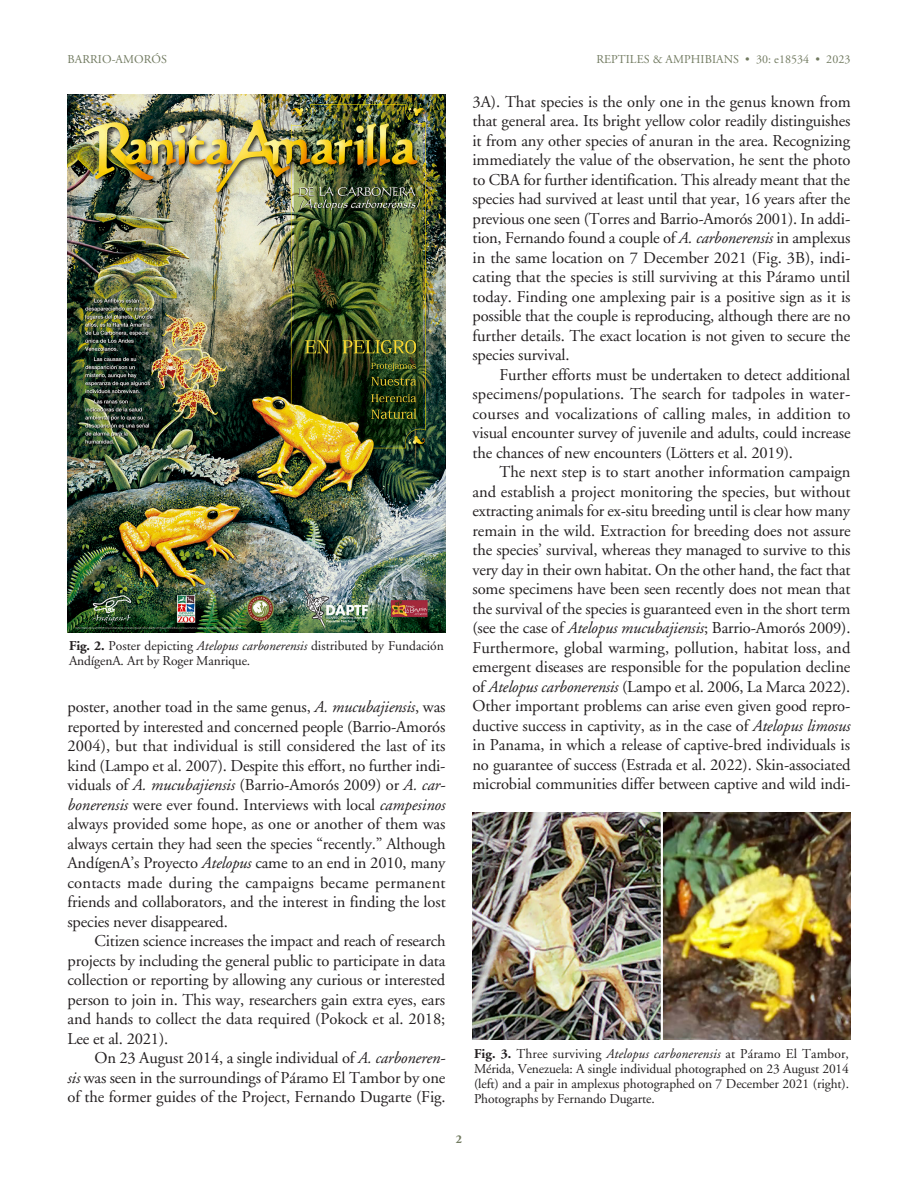
<style>
.page{position:relative;width:918px;height:1188px;background:#fff}
.page>*{position:absolute;margin:0;border:0;box-sizing:border-box;transform-origin:0 0}
.TEXT{font:16.5px/19.5px "Adobe Garamond";letter-spacing:-.01em;color:#231f20;text-align:justify}
.Figure_Caption{font:13.5px/15px "Adobe Garamond";letter-spacing:-.01em;color:#231f20;text-align:justify}
.t1{font:12px "Adobe Garamond";letter-spacing:.005em;color:#717a60}
.t2{font:700 12px "Adobe Garamond";color:#717a60}
.s1{font-weight:700}
.s2{font-style:italic}
</style>
<div class="page">
<img style="left:472px;top:812px;width:378px;height:228px">
<img style="left:68px;top:94px;width:378px;height:538px">
<p class="t1" style="left:68px;top:53px;width:101px">BARRIO-AMORÓS</p>
<p class="t1" style="left:596px;top:53px;width:256px">REPTILES &amp; AMPHIBIANS • 30: e18534 • 2023</p>
<p class="Figure_Caption" style="left:69px;top:639px;width:376px"><span class="s1">Fig. 2.</span> Poster depicting <span class="s2">Atelopus carbonerensis</span> distributed by Fundación<br>AndígenA. Art by Roger Manrique.</p>
<p class="TEXT" style="left:68px;top:698px;width:380px">poster, another toad in the same genus, <span class="s2">A. mucubajiensis</span>, was reported by interested and concerned people (Barrio-Amorós 2004), but that individual is still considered the last of its kind (Lampo et al. 2007). Despite this effort, no further indi&shy;viduals of <span class="s2">A. mucubajiensis</span> (Barrio-Amorós 2009) or <span class="s2">A. car&shy;bonerensis</span> were ever found. Interviews with local <span class="s2">campesinos </span>always provided some hope, as one or another of them was always certain they had seen the species “recently.” Although AndígenA’s Proyecto <span class="s2">Atelopus</span> came to an end in 2010, many contacts made during the campaigns became permanent friends and collaborators, and the interest in finding the lost species never disappeared.</p>
<p class="TEXT" style="left:68px;top:932px;width:380px;text-indent:27px">Citizen science increases the impact and reach of research projects by including the general public to participate in data collection or reporting by allowing any curious or interested person to join in. This way, researchers gain extra eyes, ears and hands to collect the data required (Pokock et al. 2018; Lee et al. 2021).</p>
<p class="TEXT" style="left:68px;top:1049px;width:380px;text-indent:27px">On 23 August 2014, a single individual of <span class="s2">A. carboneren&shy;sis</span> was seen in the surroundings of Páramo El Tambor by one of the former guides of the Project, Fernando Dugarte (Fig.</p>
<p class="TEXT" style="left:472px;top:92px;width:380px">3A). That species is the only one in the genus known from that general area. Its bright yellow color readily distinguishes it from any other species of anuran in the area. Recognizing immediately the value of the observation, he sent the photo to CBA for further identification. This already meant that the species had survived at least until that year, 16 years after the previous one seen (Torres and Barrio-Amorós 2001). In addi&shy;tion, Fernando found a couple of <span class="s2">A. carbonerensis</span> in amplexus in the same location on 7 December 2021 (Fig. 3B), indi&shy;cating that the species is still surviving at this Páramo until today. Finding one amplexing pair is a positive sign as it is possible that the couple is reproducing, although there are no further details. The exact location is not given to secure the species survival.</p>
<p class="TEXT" style="left:472px;top:365px;width:380px;text-indent:27px">Further efforts must be undertaken to detect additional specimens/populations. The search for tadpoles in water&shy;courses and vocalizations of calling males, in addition to visual encounter survey of juvenile and adults, could increase the chances of new encounters (Lötters et al. 2019).</p>
<p class="TEXT" style="left:472px;top:463px;width:380px;text-indent:27px">The next step is to start another information campaign and establish a project monitoring the species, but without extracting animals for ex-situ breeding until is clear how many remain in the wild. Extraction for breeding does not assure the species’ survival, whereas they managed to survive to this very day in their own habitat. On the other hand, the fact that some specimens have been seen recently does not mean that the survival of the species is guaranteed even in the short term (see the case of <span class="s2">Atelopus mucubajiensis</span>; Barrio-Amorós 2009).<br>Furthermore, global warming, pollution, habitat loss, and emergent diseases are responsible for the population decline of <span class="s2">Atelopus carbonerensis</span> (Lampo et al. 2006, La Marca 2022).<br>Other important problems can arise even given good repro&shy;ductive success in captivity, as in the case of <span class="s2">Atelopus limosus </span>in Panama, in which a release of captive-bred individuals is no guarantee of success (Estrada et al. 2022). Skin-associated microbial communities differ between captive and wild indi-</p>
<p class="Figure_Caption" style="left:474px;top:1047px;width:377px"><span class="s1">Fig. 3.</span> Three surviving <span class="s2">Atelopus carbonerensis</span> at Páramo El Tambor, Mérida, Venezuela: A single individual photographed on 23 August 2014 (left) and a pair in amplexus photographed on 7 December 2021 (right).<br>Photographs by Fernando Dugarte.</p>
<p class="t2" style="left:456px;top:1132px;width:8px">2</p>
</div>
